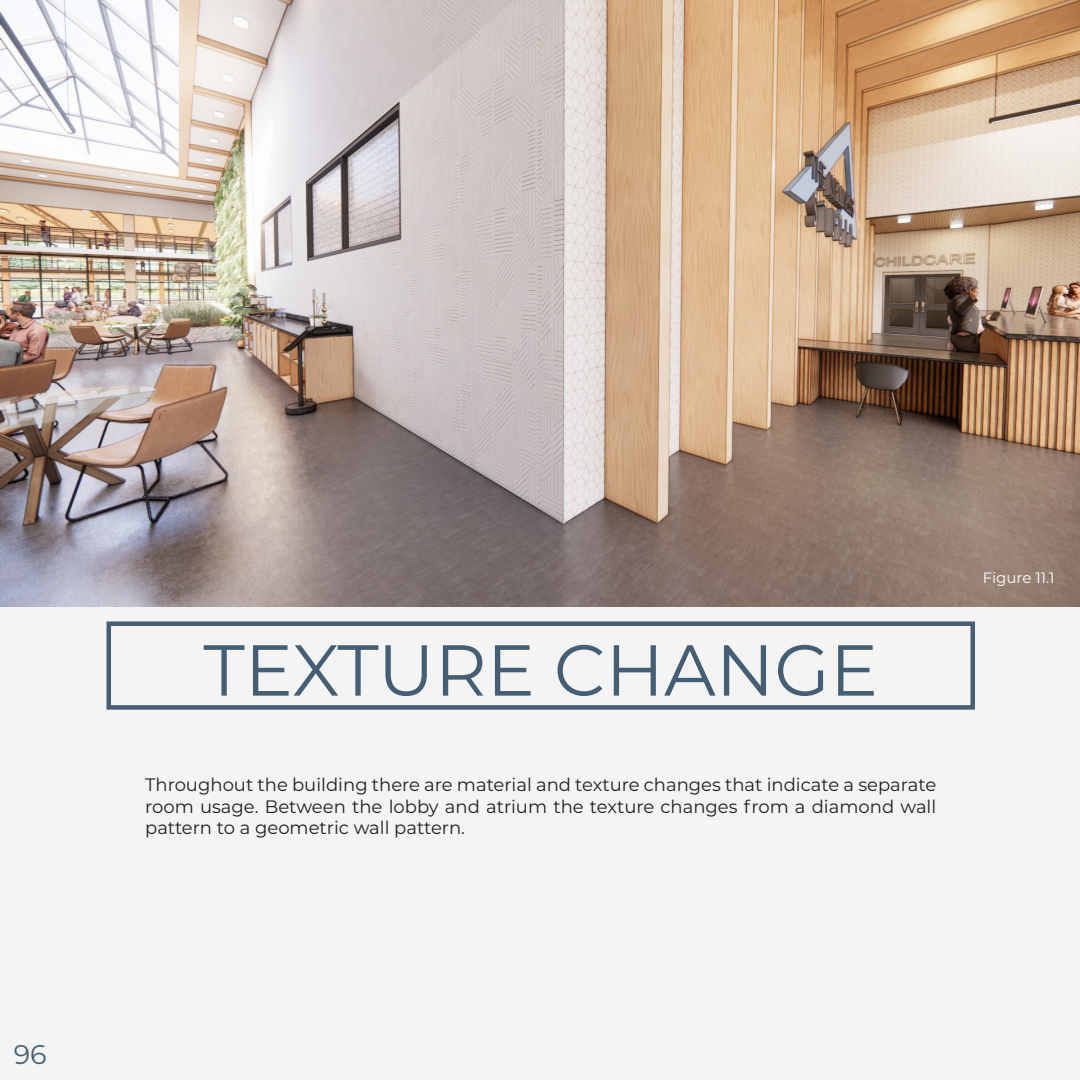
<style>
.page{position:relative;width:1080px;height:1080px;background:#f4f4f4}
.page>*{position:absolute;margin:0;border:0;box-sizing:border-box;transform-origin:0 0}
.t1{font:72px "Montserrat";color:#465e73}
.t2{font:27px "Montserrat";color:#465e73}
.t3{font:18px/21.6px "Montserrat";color:#231f20;text-align:justify}
.t4{font:15px "Montserrat";color:#fff}
</style>
<div class="page">
<img style="left:0;top:0;width:1080px;height:606px">
<div style="left:106px;top:621px;width:869px;height:89px;border:4px solid #475e74"></div>
<h2 class="t2" style="left:14px;top:1036px;width:34px">96</h2>
<p class="t1" style="left:203px;top:621px;width:676px">TEXTURE CHANGE</p>
<p class="t3" style="left:145px;top:773px;width:793px">Throughout the building there are material and texture changes that indicate a separate room usage. Between the lobby and atrium the texture changes from a diamond wall pattern to a geometric wall pattern.</p>
<p class="t4" style="left:983px;top:567px;width:73px">Figure 11.1</p>
</div>
